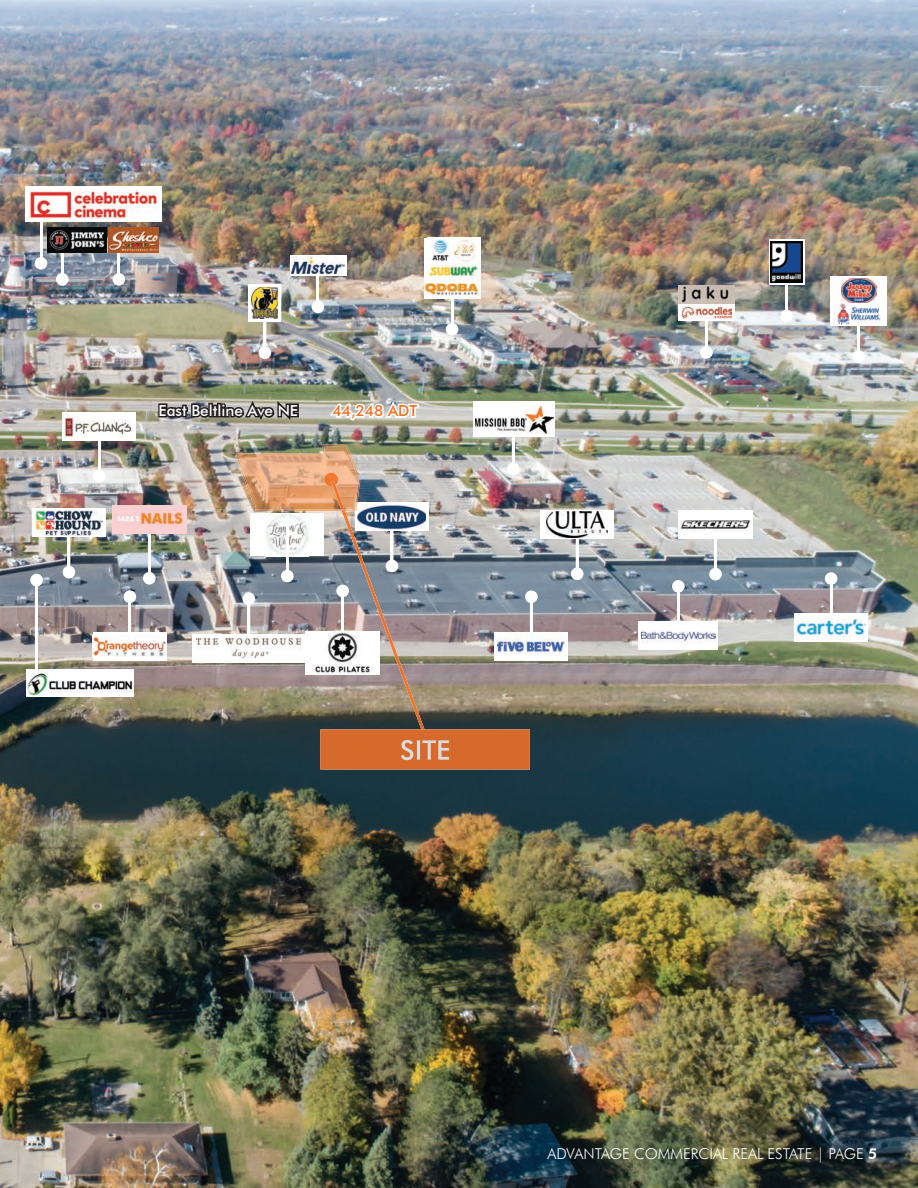
<style>
.page{position:relative;width:918px;height:1188px;background:#fff}
.page>*{position:absolute;margin:0;border:0;box-sizing:border-box;transform-origin:0 0}
.t1{font:500 15.3px "Futura BT";color:#fff}
.t2{font:500 15.3px "Futura BT";color:#f37121}
.t3{font:300 15px "Futura BT";color:#fff}
.s1{font-weight:800}
</style>
<div class="page">
<img style="left:0;top:0;width:918px;height:1188px">
<hr style="left:40px;top:203px;width:2px;height:60px;background:#fff">
<div style="left:35px;top:257px;width:12px;height:13px;background:#fff;border-radius:50%"></div>
<div style="left:25px;top:187px;width:136px;height:35px;background:#fff"></div>
<img style="left:29px;top:190px;width:128px;height:29px">
<hr style="left:263px;top:307px;width:3px;height:46px;background:#fff">
<div style="left:259px;top:346px;width:12px;height:13px;background:#fff;border-radius:50%"></div>
<svg style="left:248px;top:284px;width:33px;height:37px"></svg>
<img style="left:252px;top:287px;width:26px;height:31px">
<hr style="left:316px;top:261px;width:3px;height:46px;background:#fff">
<div style="left:312px;top:301px;width:12px;height:12px;background:#fff;border-radius:50%"></div>
<svg style="left:290px;top:255px;width:56px;height:21px"></svg>
<img style="left:292px;top:256px;width:53px;height:17px">
<hr style="left:451px;top:284px;width:3px;height:45px;background:#fff">
<div style="left:446px;top:323px;width:12px;height:13px;background:#fff;border-radius:50%"></div>
<img style="left:424px;top:280px;width:56px;height:18px">
<svg style="left:424px;top:263px;width:56px;height:17px"></svg>
<div style="left:424px;top:238px;width:26px;height:26px;background:#fff"></div>
<img style="left:428px;top:238px;width:22px;height:24px">
<div style="left:450px;top:238px;width:30px;height:25px;background:#fff"></div>
<img style="left:452px;top:239px;width:24px;height:23px">
<hr style="left:705px;top:307px;width:3px;height:45px;background:#fff">
<div style="left:700px;top:346px;width:13px;height:13px;background:#fff;border-radius:50%"></div>
<div style="left:679px;top:303px;width:56px;height:18px;background:#fff"></div>
<img style="left:682px;top:303px;width:49px;height:16px">
<img style="left:678px;top:286px;width:57px;height:17px">
<hr style="left:785px;top:270px;width:3px;height:46px;background:#fff">
<div style="left:780px;top:310px;width:13px;height:12px;background:#fff;border-radius:50%"></div>
<div style="left:769px;top:239px;width:36px;height:46px;background:linear-gradient(to right,#fff,#fff)"></div>
<img style="left:771px;top:241px;width:32px;height:42px">
<div style="left:831px;top:277px;width:56px;height:28px;background:#fff"></div>
<img style="left:841px;top:278px;width:35px;height:25px">
<hr style="left:857px;top:311px;width:3px;height:46px;background:#fff">
<div style="left:852px;top:350px;width:13px;height:13px;background:#fff;border-radius:50%"></div>
<div style="left:831px;top:303px;width:56px;height:22px;background:#fff"></div>
<img style="left:834px;top:303px;width:47px;height:22px">
<hr style="left:117px;top:234px;width:3px;height:45px;background:#fff">
<div style="left:113px;top:273px;width:12px;height:13px;background:#fff;border-radius:50%"></div>
<hr style="left:61px;top:234px;width:3px;height:45px;background:#fff">
<div style="left:56px;top:273px;width:13px;height:13px;background:#fff;border-radius:50%"></div>
<img style="left:108px;top:227px;width:51px;height:26px">
<img style="left:48px;top:227px;width:58px;height:26px">
<hr style="left:98px;top:416px;width:3px;height:60px;background:#fff">
<div style="left:93px;top:470px;width:13px;height:13px;background:#fff;border-radius:50%"></div>
<div style="left:62px;top:413px;width:74px;height:28px;background:#fff"></div>
<img style="left:62px;top:414px;width:71px;height:24px">
<hr style="left:512px;top:409px;width:3px;height:60px;background:#fff">
<div style="left:507px;top:463px;width:13px;height:12px;background:#fff;border-radius:50%"></div>
<div style="left:474px;top:402px;width:81px;height:35px;background:#fff"></div>
<img style="left:475px;top:406px;width:78px;height:27px">
<hr style="left:830px;top:579px;width:3px;height:60px;background:#fff">
<div style="left:825px;top:572px;width:12px;height:13px;background:#fff;border-radius:50%"></div>
<div style="left:794px;top:614px;width:74px;height:28px;background:#fff"></div>
<img style="left:796px;top:619px;width:70px;height:18px">
<hr style="left:714px;top:514px;width:3px;height:60px;background:#fff">
<div style="left:709px;top:568px;width:13px;height:12px;background:#fff;border-radius:50%"></div>
<img style="left:678px;top:511px;width:74px;height:28px">
<hr style="left:677px;top:586px;width:3px;height:61px;background:#fff">
<div style="left:672px;top:580px;width:13px;height:13px;background:#fff;border-radius:50%"></div>
<div style="left:638px;top:622px;width:80px;height:28px;background:#fff"></div>
<img style="left:642px;top:631px;width:73px;height:12px">
<hr style="left:576px;top:513px;width:3px;height:61px;background:#fff">
<div style="left:571px;top:567px;width:13px;height:13px;background:#fff;border-radius:50%"></div>
<div style="left:540px;top:510px;width:74px;height:28px;background:#fff"></div>
<img style="left:547px;top:512px;width:60px;height:25px">
<hr style="left:530px;top:597px;width:3px;height:60px;background:#fff">
<div style="left:525px;top:590px;width:13px;height:13px;background:#fff;border-radius:50%"></div>
<div style="left:494px;top:632px;width:74px;height:28px;background:#fff"></div>
<img style="left:498px;top:632px;width:67px;height:23px">
<div style="left:355px;top:503px;width:73px;height:28px;background:#fff"></div>
<img style="left:360px;top:504px;width:66px;height:23px">
<hr style="left:247px;top:599px;width:3px;height:60px;background:#fff">
<div style="left:243px;top:593px;width:12px;height:12px;background:#fff;border-radius:50%"></div>
<div style="left:192px;top:634px;width:113px;height:28px;background:#fff"></div>
<img style="left:196px;top:639px;width:104px;height:18px">
<hr style="left:67px;top:512px;width:3px;height:60px;background:#fff">
<div style="left:63px;top:566px;width:12px;height:12px;background:#fff;border-radius:50%"></div>
<svg style="left:32px;top:509px;width:73px;height:28px"></svg>
<img style="left:35px;top:510px;width:67px;height:25px">
<svg style="left:157px;top:397px;width:143px;height:30px;background:#7f7d73"></svg>
<svg style="left:327px;top:398px;width:93px;height:25px"></svg>
<hr style="left:128px;top:597px;width:3px;height:60px;background:#fff">
<div style="left:124px;top:590px;width:12px;height:13px;background:#fff;border-radius:50%"></div>
<div style="left:93px;top:632px;width:73px;height:28px;background:#fff"></div>
<img style="left:93px;top:636px;width:73px;height:20px">
<img style="left:26px;top:669px;width:107px;height:28px">
<hr style="left:148px;top:518px;width:3px;height:60px;background:#fff">
<div style="left:143px;top:572px;width:13px;height:13px;background:#fff;border-radius:50%"></div>
<img style="left:113px;top:505px;width:73px;height:28px">
<div style="left:251px;top:513px;width:73px;height:43px;background:#fff"></div>
<img style="left:266px;top:514px;width:43px;height:42px">
<hr style="left:286px;top:516px;width:3px;height:60px;background:#fff">
<div style="left:281px;top:570px;width:13px;height:12px;background:#fff;border-radius:50%"></div>
<hr style="left:341px;top:591px;width:3px;height:60px;background:#fff">
<div style="left:336px;top:585px;width:13px;height:12px;background:#fff;border-radius:50%"></div>
<img style="left:306px;top:631px;width:36px;height:43px">
<hr style="left:35px;top:580px;width:3px;height:94px;background:#fff">
<div style="left:30px;top:574px;width:13px;height:12px;background:#fff;border-radius:50%"></div>
<img style="left:236px;top:445px;width:124px;height:66px">
<svg style="left:355px;top:503px;width:2px;height:8px"></svg>
<img style="left:255px;top:509px;width:86px;height:2px">
<img style="left:324px;top:473px;width:14px;height:13px">
<img style="left:342px;top:511px;width:82px;height:218px">
<img style="left:331px;top:481px;width:13px;height:28px">
<div style="left:320px;top:729px;width:210px;height:41px;background:#d66a2c"></div>
<img style="left:401px;top:740px;width:48px;height:20px">
<p class="t1" style="left:159px;top:401px;width:141px">East Beltline Ave NE</p>
<p class="t2" style="left:333px;top:401px;width:86px">44,248 ADT</p>
<p class="t3" style="left:547px;top:1144px;width:331px">ADVANTAGE COMMERCIAL REAL ESTATE | PAGE <span class="s1">5</span></p>
</div>
